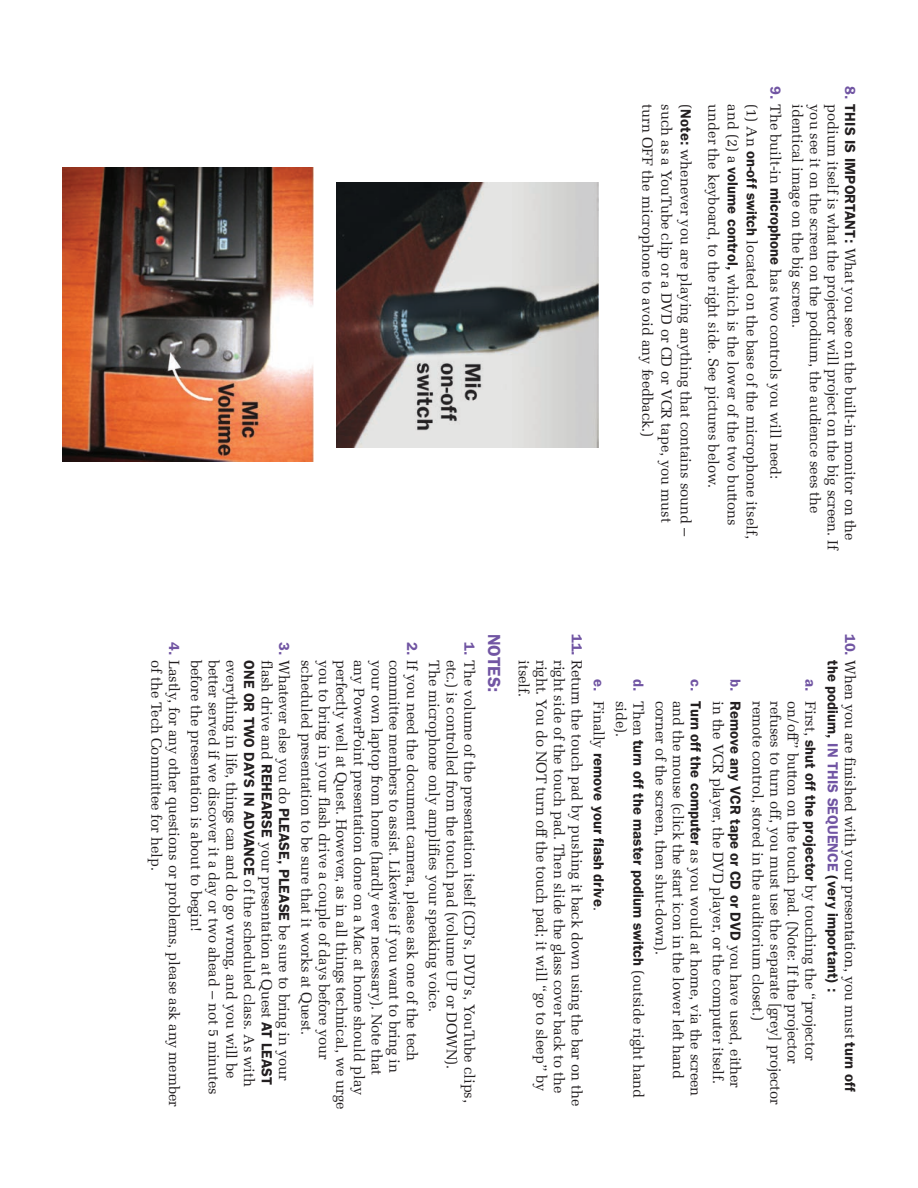
<style>
.page{position:relative;width:918px;height:1188px;background:#fff}
.page>*{position:absolute;margin:0;border:0;box-sizing:border-box;transform-origin:0 0}
.t1{font:600 17.7px "Franklin Gothic";color:#7155a3}
.t2{font:14.7px/17.7px "Melior";letter-spacing:-.005em;color:#231f20}
.t3{font:600 14.7px "Franklin Gothic";letter-spacing:.005em;color:#231f20}
.s1{font-family:"Franklin Gothic";font-weight:600;color:#7155a3}
.s2{font-family:"Franklin Gothic";font-weight:600}
.s3{color:#7155a3}
.s4{font-family:"Melior";font-weight:400}
</style>
<div class="page">
<img style="left:336px;top:182px;width:262px;height:265px">
<img style="left:63px;top:167px;width:250px;height:294px">
<p class="t2" style="left:858px;top:86px;width:456px;rotate:90deg"><span class="s1">8.</span> <span class="s2">THIS IS IMPORTANT:</span> What you see on the built-in monitor on the</p>
<p class="t2" style="left:786px;top:104px;width:436px;line-height:23.5px;text-indent:-18px;rotate:90deg"><span class="s1">9.</span> The built-in <span class="s2">microphone</span> has two controls you will need:<br>(1) An <span class="s2">on-off switch</span> located on the base of the microphone itself,</p>
<p class="t2" style="left:805px;top:104px;width:225px;rotate:90deg">identical image on the big screen.</p>
<p class="t2" style="left:823px;top:104px;width:411px;rotate:90deg">you see it on the screen on the podium, the audience sees the</p>
<p class="t2" style="left:840px;top:104px;width:447px;rotate:90deg">podium itself is what the projector will project on the big screen. If</p>
<p class="t2" style="left:655px;top:104px;width:334px;rotate:90deg">turn OFF the microphone to avoid any feedback.)</p>
<p class="t2" style="left:674px;top:104px;width:420px;rotate:90deg">such as a YouTube clip or a DVD or CD or VCR tape, you must</p>
<p class="t2" style="left:693px;top:104px;width:434px;rotate:90deg">(<span class="s2">Note:</span> whenever you are playing anything that contains sound –</p>
<p class="t2" style="left:721px;top:104px;width:385px;rotate:90deg">under the keyboard, to the right side. See pictures below.</p>
<p class="t2" style="left:740px;top:104px;width:423px;rotate:90deg">and (2) a <span class="s2">volume control,</span> which is the lower of the two buttons</p>
<p class="t2" style="left:292px;top:660px;width:428px;text-indent:-18px;rotate:90deg"><span class="s1">3.</span> Whatever else you do <span class="s2">PLEASE, PLEASE</span> be sure to bring in your flash drive and <span class="s2">REHEARSE</span> your presentation at Quest <span class="s2">AT LEAST<br>ONE OR TWO DAYS IN ADVANCE</span> of the scheduled class. As with</p>
<p class="t2" style="left:182px;top:660px;width:448px;text-indent:-18px;rotate:90deg"><span class="s1">4.</span> Lastly, for any other questions or problems, please ask any member of the Tech Committee for help.</p>
<p class="t2" style="left:477px;top:642px;width:463px;rotate:90deg"><span class="s1">1.</span> The volume of the presentation itself (CD’s, DVD’s, YouTube clips,</p>
<p class="t2" style="left:420px;top:642px;width:421px;rotate:90deg"><span class="s1">2.</span> If you need the document camera, please ask one of the tech</p>
<p class="t2" style="left:204px;top:660px;width:273px;rotate:90deg">before the presentation is about to begin!</p>
<p class="t2" style="left:221px;top:660px;width:436px;rotate:90deg">better served if we discover it a day or two ahead – not 5 minutes</p>
<p class="t2" style="left:239px;top:660px;width:420px;rotate:90deg">everything in life, things can and do go wrong, and you will be</p>
<p class="t2" style="left:349px;top:660px;width:451px;rotate:90deg">perfectly well at Quest. However, as in all things technical, we urge</p>
<p class="t2" style="left:367px;top:660px;width:437px;rotate:90deg">any PowerPoint presentation done on a Mac at home should play</p>
<p class="t2" style="left:384px;top:660px;width:416px;rotate:90deg">your own laptop from home (hardly ever necessary). Note that</p>
<p class="t2" style="left:402px;top:660px;width:415px;rotate:90deg">committee members to assist. Likewise if you want to bring in</p>
<p class="t2" style="left:314px;top:660px;width:377px;rotate:90deg">scheduled presentation to be sure that it works at Quest.</p>
<p class="t2" style="left:331px;top:660px;width:402px;rotate:90deg">you to bring in your flash drive a couple of days before your</p>
<p class="t2" style="left:442px;top:660px;width:354px;rotate:90deg">The microphone only amplifies your speaking voice.</p>
<p class="t2" style="left:459px;top:660px;width:411px;rotate:90deg">etc.) is controlled from the touch pad (volume UP or DOWN).</p>
<p class="t1" style="left:500px;top:634px;width:60px;rotate:90deg">NOTES:</p>
<p class="t2" style="left:584px;top:634px;width:474px;rotate:90deg"><span class="s1">11.</span> Return the touch pad by pushing it back down using the bar on the</p>
<p class="t2" style="left:549px;top:660px;width:433px;rotate:90deg">right. You do NOT turn off the touch pad; it will “go to sleep” by</p>
<p class="t2" style="left:567px;top:660px;width:434px;rotate:90deg">right side of the touch pad. Then slide the glass cover back to the</p>
<p class="t2" style="left:531px;top:660px;width:39px;rotate:90deg">itself.</p>
<p class="t3" style="left:604px;top:679px;width:234px;rotate:90deg"><span class="s3">e.</span> <span class="s4">Finally</span> remove your flash drive<span class="s4">.</span></p>
<p class="t3" style="left:644px;top:679px;width:421px;rotate:90deg"><span class="s3">d.</span> <span class="s4">Then</span> turn off the master podium switch <span class="s4">(outside right hand</span></p>
<p class="t2" style="left:628px;top:701px;width:38px;rotate:90deg">side).</p>
<p class="t2" style="left:728px;top:679px;width:419px;line-height:22px;text-indent:22px;rotate:90deg">in the VCR player, the DVD player, or the computer itself. <span class="s1">c.</span> <span class="s2">Turn off the computer</span> as you would at home, via the screen</p>
<p class="t3" style="left:741px;top:679px;width:411px;rotate:90deg"><span class="s3">b.</span> Remove any VCR tape or CD or DVD <span class="s4">you have used, either</span></p>
<p class="t2" style="left:668px;top:701px;width:256px;rotate:90deg">corner of the screen, then shut-down).</p>
<p class="t2" style="left:686px;top:701px;width:380px;rotate:90deg">and the mouse (click the start icon in the lower left hand</p>
<p class="t2" style="left:818px;top:679px;width:383px;rotate:90deg"><span class="s1">a.</span> First, <span class="s2">shut off the projector</span> by touching the “projector</p>
<p class="t2" style="left:765px;top:701px;width:322px;rotate:90deg">remote control, stored in the auditorium closet.)</p>
<p class="t2" style="left:783px;top:701px;width:405px;rotate:90deg">refuses to turn off, you must use the separate [grey] projector</p>
<p class="t2" style="left:800px;top:701px;width:364px;rotate:90deg">on/off” button on the touch pad. (Note: If the projector</p>
<p class="t2" style="left:858px;top:634px;width:459px;rotate:90deg"><span class="s1">10.</span> When you are finished with your presentation, you must <span class="s2">turn off</span></p>
<p class="t3" style="left:838px;top:660px;width:334px;rotate:90deg">the podium, <span class="s3">IN THIS SEQUENCE</span> (very important) :</p>
</div>
